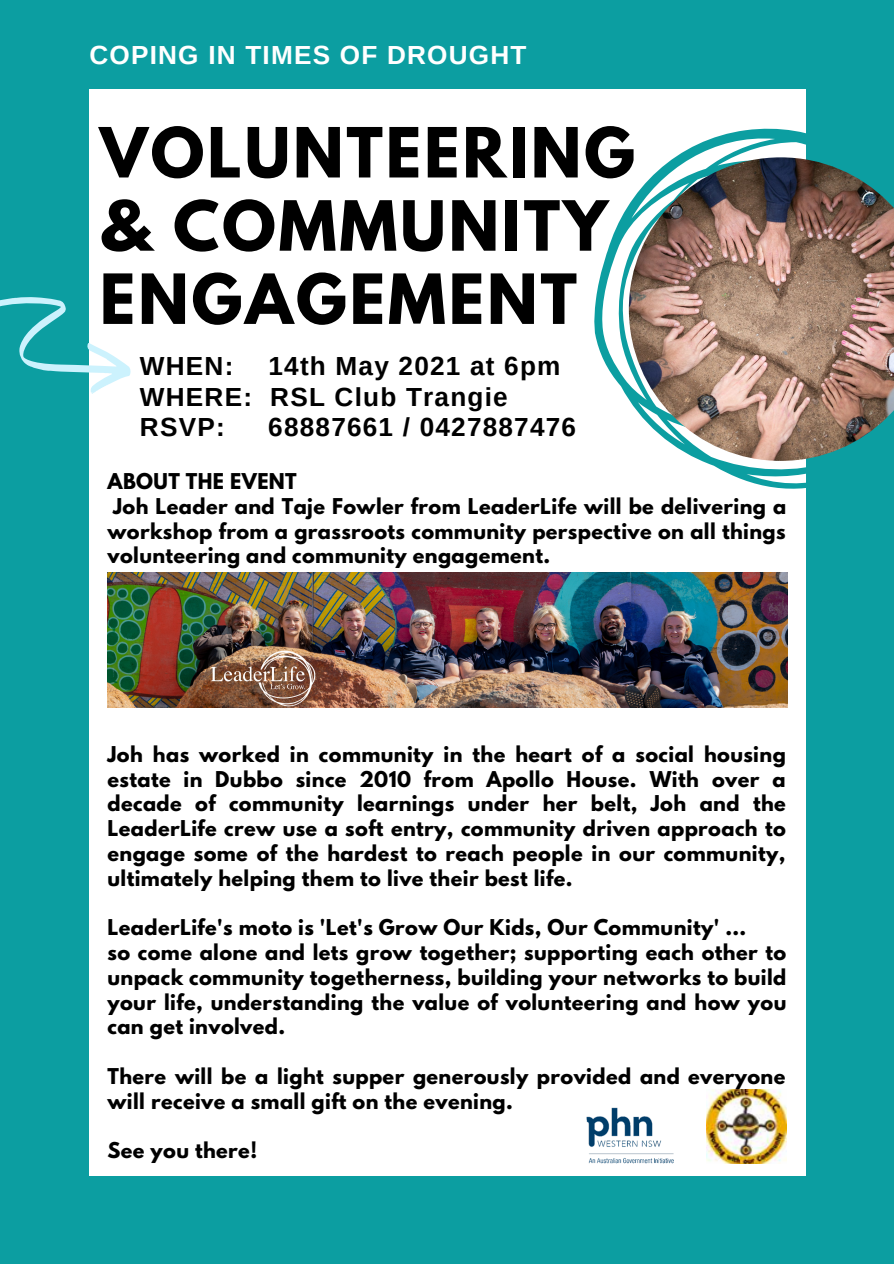
<style>
.page{position:relative;width:894px;height:1264px;background:#fff}
.page>*{position:absolute;margin:0;border:0;box-sizing:border-box;transform-origin:0 0}
.t1{font:700 61.2px/73.2px "League Spartan";letter-spacing:.045em;color:#000}
.t2{font:700 26.1px "Arimo";letter-spacing:.045em;color:#000}
.t3{font:700 26.1px "Arimo";letter-spacing:.045em;color:#fff}
.t4{font:700 19.35px/24.8px "League Spartan";letter-spacing:.02em;color:#000;text-align:justify}
</style>
<div class="page">
<div style="left:0;top:0;width:893px;height:1263px;background:#0c9ea1"></div>
<div style="left:89px;top:89px;width:717px;height:1087px;background:#fff"></div>
<svg style="left:0;top:297px;width:131px;height:97px"></svg>
<img style="left:586px;top:1107px;width:88px;height:56px">
<img style="left:706px;top:1089px;width:80px;height:74px">
<svg style="left:594px;top:128px;width:212px;height:361px"></svg>
<img style="left:628px;top:157px;width:265px;height:304px">
<img style="left:107px;top:573px;width:679px;height:135px">
<img style="left:209px;top:648px;width:108px;height:60px">
<p class="t3" style="left:89px;top:41px;width:438px">COPING IN TIMES OF DROUGHT</p>
<p class="t1" style="left:100px;top:124px;width:536px">VOLUNTEERING</p>
<p class="t1" style="left:100px;top:197px;width:509px">&amp; COMMUNITY<br>ENGAGEMENT</p>
<p class="t2" style="left:140px;top:351px;width:95px">WHEN:</p>
<p class="t2" style="left:268px;top:351px;width:293px">14th May 2021 at 6pm</p>
<p class="t2" style="left:140px;top:382px;width:369px">WHERE: RSL Club Trangie</p>
<p class="t2" style="left:140px;top:412px;width:86px">RSVP:</p>
<p class="t2" style="left:268px;top:412px;width:309px">68887661 / 0427887476</p>
<p class="t4" style="left:107px;top:471px;width:191px">ABOUT THE EVENT</p>
<p class="t4" style="left:107px;top:496px;width:680px">Joh Leader and Taje Fowler from LeaderLife will be delivering a workshop from a grassroots community perspective on all things volunteering and community engagement.</p>
<p class="t4" style="left:107px;top:744px;width:679px">Joh has worked in community in the heart of a social housing estate in Dubbo since 2010 from Apollo House. With over a decade of community learnings under her belt, Joh and the LeaderLife crew use a soft entry, community driven approach to engage some of the hardest to reach people in our community, ultimately helping them to live their best life.</p>
<p class="t4" style="left:107px;top:917px;width:640px">LeaderLife's moto is 'Let's Grow Our Kids, Our Community' ...</p>
<p class="t4" style="left:107px;top:942px;width:680px">so come alone and lets grow together; supporting each other to unpack community togetherness, building your networks to build your life, understanding the value of volunteering and how you can get involved.</p>
<p class="t4" style="left:107px;top:1066px;width:679px">There will be a light supper generously provided and everyone will receive a small gift on the evening.</p>
<p class="t4" style="left:107px;top:1140px;width:151px">See you there!</p>
</div>
